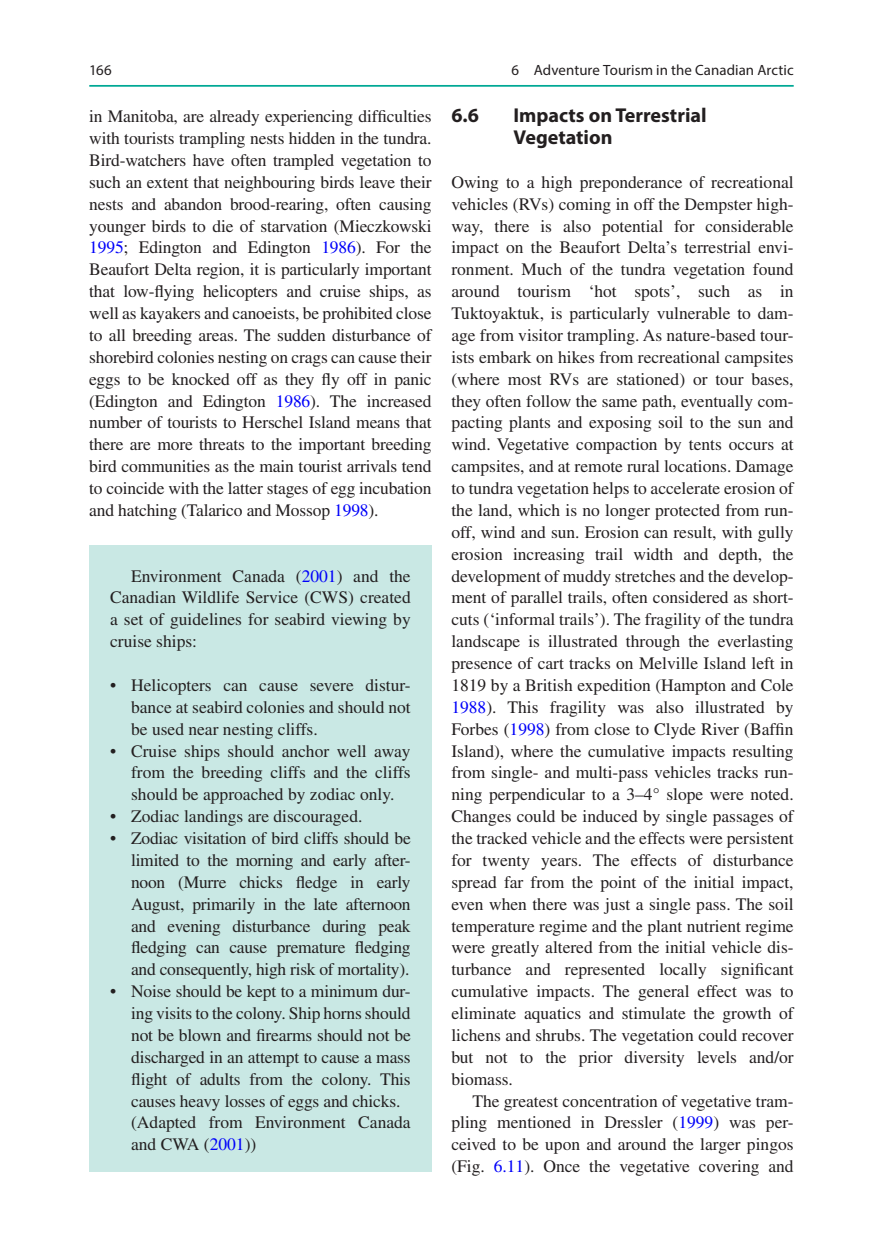
<style>
.page{position:relative;width:883px;height:1260px;background:#fff}
.page>*{position:absolute;margin:0;border:0;box-sizing:border-box;transform-origin:0 0}
.t1{font:700 20.12px/21.9px "Xtdgkt Myriad Pro";color:#231f20}
.t2{font:17.5px/21.9px "Sdpfkc Times LT Std";letter-spacing:-.01em;color:#231f20;text-align:justify}
.t3{font:14.88px "Ppdlmw Myriad Pro";letter-spacing:.005em;color:#231f20}
.t4{font:14.88px "Cnymrk Myriad Pro";color:#231f20}
.s1{color:#0000fa}
</style>
<div class="page">
<div style="left:89px;top:545px;width:343px;height:626px;background:#c9e8e4"></div>
<hr style="left:89px;top:85px;width:705px;height:2px;background:#00a895">
<p class="t3" style="left:511px;top:61px;width:284px">6 Adventure Tourism in the Canadian Arctic</p>
<p class="t4" style="left:89px;top:61px;width:24px">166</p>
<p class="t2" style="left:89px;top:105px;width:344px">in Manitoba, are already experiencing difficulties with tourists trampling nests hidden in the tundra.<br>Bird-watchers have often trampled vegetation to such an extent that neighbouring birds leave their nests and abandon brood-rearing, often causing younger birds to die of starvation (Mieczkowski <span class="s1">1995</span>; Edington and Edington <span class="s1">1986</span>). For the Beaufort Delta region, it is particularly important that low-flying helicopters and cruise ships, as well as kayakers and canoeists, be prohibited close to all breeding areas. The sudden disturbance of shorebird colonies nesting on crags can cause their eggs to be knocked off as they fly off in panic (Edington and Edington <span class="s1">1986</span>). The increased number of tourists to Herschel Island means that there are more threats to the important breeding bird communities as the main tourist arrivals tend to coincide with the latter stages of egg incubation and hatching (Talarico and Mossop <span class="s1">1998</span>).</p>
<p class="t1" style="left:451px;top:104px;width:29px">6.6</p>
<p class="t1" style="left:513px;top:104px;width:195px">Impacts on Terrestrial<br>Vegetation</p>
<p class="t2" style="left:451px;top:171px;width:344px">Owing to a high preponderance of recreational vehicles (RVs) coming in off the Dempster high&shy;way, there is also potential for considerable impact on the Beaufort Delta’s terrestrial envi&shy;ronment. Much of the tundra vegetation found around tourism ‘hot spots’, such as in Tuktoyaktuk, is particularly vulnerable to dam&shy;age from visitor trampling. As nature-based tour&shy;ists embark on hikes from recreational campsites (where most RVs are stationed) or tour bases, they often follow the same path, eventually com&shy;pacting plants and exposing soil to the sun and wind. Vegetative compaction by tents occurs at campsites, and at remote rural locations. Damage to tundra vegetation helps to accelerate erosion of the land, which is no longer protected from run&shy;off, wind and sun. Erosion can result, with gully erosion increasing trail width and depth, the development of muddy stretches and the develop&shy;ment of parallel trails, often considered as short&shy;cuts (‘informal trails’). The fragility of the tundra landscape is illustrated through the everlasting presence of cart tracks on Melville Island left in 1819 by a British expedition (Hampton and Cole <span class="s1">1988</span>). This fragility was also illustrated by Forbes (<span class="s1">1998</span>) from close to Clyde River (Baffin Island), where the cumulative impacts resulting from single- and multi-pass vehicles tracks run&shy;ning perpendicular to a 3–4° slope were noted.<br>Changes could be induced by single passages of the tracked vehicle and the effects were persistent for twenty years. The effects of disturbance spread far from the point of the initial impact, even when there was just a single pass. The soil temperature regime and the plant nutrient regime were greatly altered from the initial vehicle dis&shy;turbance and represented locally significant cumulative impacts. The general effect was to eliminate aquatics and stimulate the growth of lichens and shrubs. The vegetation could recover but not to the prior diversity levels and/or biomass.</p>
<p class="t2" style="left:451px;top:1090px;width:344px;text-indent:21px">The greatest concentration of vegetative tram&shy;pling mentioned in Dressler (<span class="s1">1999</span>) was per&shy;ceived to be upon and around the larger pingos (Fig. <span class="s1">6.11</span>). Once the vegetative covering and</p>
<p class="t2" style="left:110px;top:565px;width:302px;text-indent:21px">Environment Canada (<span class="s1">2001</span>) and the Canadian Wildlife Service (CWS) created a set of guidelines for seabird viewing by cruise ships:</p>
<p class="t2" style="left:131px;top:674px;width:281px;text-indent:-21px">• Helicopters can cause severe distur&shy;bance at seabird colonies and should not be used near nesting cliffs.</p>
<p class="t2" style="left:131px;top:740px;width:281px;text-indent:-21px">• Cruise ships should anchor well away from the breeding cliffs and the cliffs should be approached by zodiac only.</p>
<p class="t2" style="left:110px;top:805px;width:254px">• Zodiac landings are discouraged.</p>
<p class="t2" style="left:131px;top:827px;width:281px;text-indent:-21px">• Zodiac visitation of bird cliffs should be limited to the morning and early after&shy;noon (Murre chicks fledge in early August, primarily in the late afternoon and evening disturbance during peak fledging can cause premature fledging and consequently, high risk of mortality).</p>
<p class="t2" style="left:131px;top:980px;width:281px;text-align:left;text-indent:-21px">• Noise should be kept to a minimum dur&shy;ing visits to the colony. Ship horns should not be blown and firearms should not be discharged in an attempt to cause a mass flight of adults from the colony. This causes heavy losses of eggs and chicks. (Adapted from Environment Canada and CWA (<span class="s1">2001</span>))</p>
</div>
